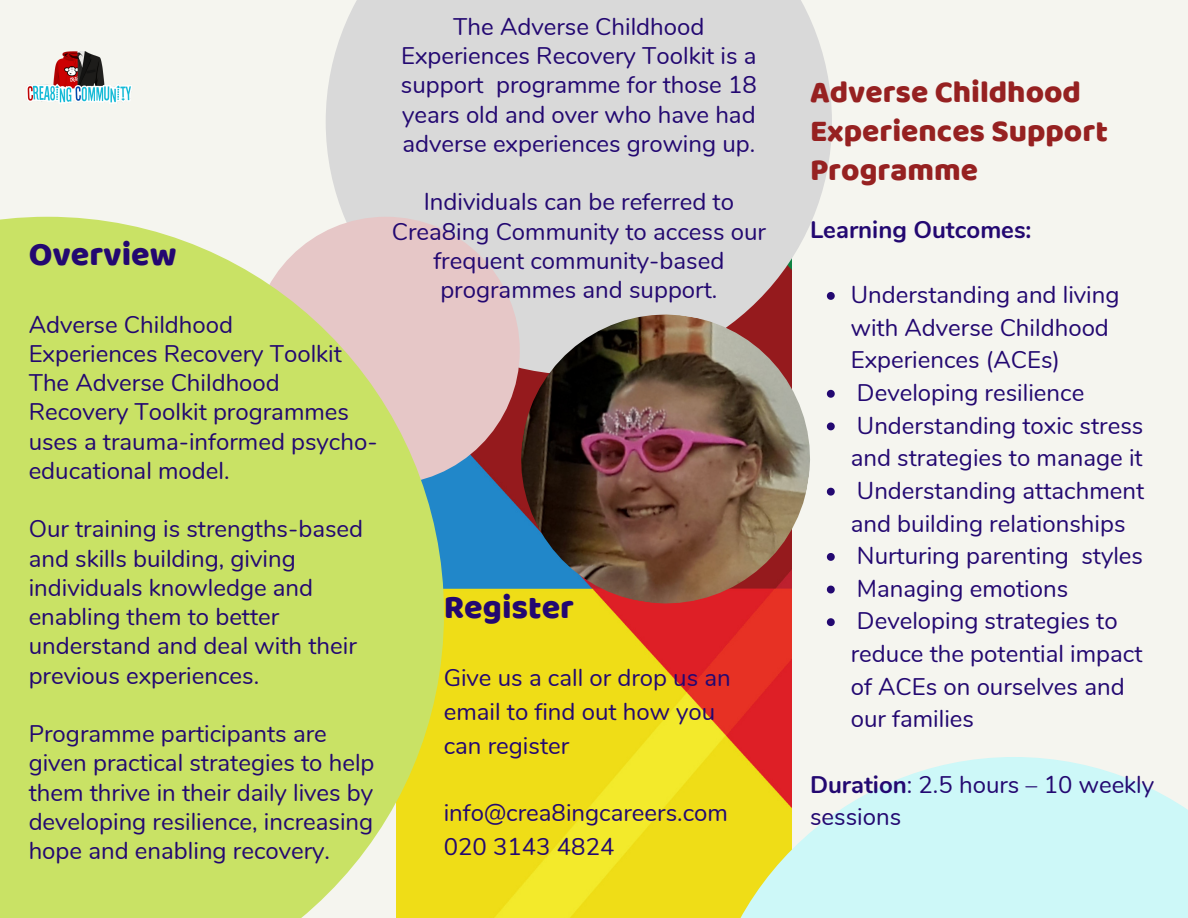
<style>
.page{position:relative;width:1188px;height:918px;background:#f5f5ef}
.page>*{position:absolute;margin:0;border:0;box-sizing:border-box;transform-origin:0 0}
.t1{font:33.75px "Baloo";color:#230871}
.t2{font:31.5px/39.3px "Baloo";color:#962121}
.t3{font:24px/29.2px "Nunito";color:#230871}
.t4{font:700 24px "Nunito";color:#230871}
.s1{font-weight:700}
</style>
<div class="page">
<img style="left:444px;top:403px;width:348px;height:515px">
<div style="left:326px;top:0;width:506px;height:304px;background:#d9d9d9"></div>
<div style="left:252px;top:217px;width:268px;height:268px;background:#e6c7c7;border-radius:50%"></div>
<svg style="left:0;top:217px;width:444px;height:701px;background:#cde070"></svg>
<svg style="left:701px;top:757px;width:487px;height:161px;background:#d7f0d2"></svg>
<img style="left:510px;top:304px;width:300px;height:310px">
<svg style="left:827px;top:292px;width:8px;height:8px"></svg>
<svg style="left:827px;top:390px;width:8px;height:8px"></svg>
<svg style="left:827px;top:422px;width:8px;height:8px"></svg>
<svg style="left:827px;top:488px;width:8px;height:8px"></svg>
<svg style="left:827px;top:553px;width:8px;height:8px"></svg>
<svg style="left:827px;top:586px;width:8px;height:7px"></svg>
<svg style="left:827px;top:618px;width:8px;height:8px"></svg>
<img style="left:27px;top:51px;width:104px;height:53px">
<p class="t1" style="left:29px;top:233px;width:149px">Overview</p>
<p class="t3" style="left:29px;top:310px;width:206px">Adverse Childhood</p>
<p class="t3" style="left:29px;top:339px;width:315px">Experiences Recovery Toolkit</p>
<p class="t3" style="left:29px;top:369px;width:253px">The Adverse Childhood</p>
<p class="t3" style="left:29px;top:398px;width:350px">Recovery Toolkit programmes uses a trauma-informed psycho&shy;educational model.</p>
<p class="t3" style="left:29px;top:515px;width:336px">Our training is strengths-based and skills building, giving individuals knowledge and enabling them to better understand and deal with their previous experiences.</p>
<p class="t3" style="left:29px;top:720px;width:300px">Programme participants are</p>
<p class="t3" style="left:29px;top:749px;width:347px">given practical strategies to help them thrive in their daily lives by</p>
<p class="t3" style="left:29px;top:807px;width:346px">developing resilience, increasing hope and enabling recovery.</p>
<p class="t3" style="left:401px;top:12px;width:358px;text-align:center">The Adverse Childhood<br>Experiences Recovery Toolkit is a support programme for those 18 years old and over who have had adverse experiences growing up.</p>
<p class="t3" style="left:392px;top:188px;width:376px;text-align:center">Individuals can be referred to<br>Crea8ing Community to access our frequent community-based</p>
<p class="t3" style="left:440px;top:276px;width:279px">programmes and support.</p>
<p class="t1" style="left:444px;top:587px;width:132px">Register</p>
<p class="t3" style="left:444px;top:661px;width:289px;line-height:33.8px">Give us a call or drop us an email to find out how you can register</p>
<p class="t3" style="left:444px;top:799px;width:286px">info@crea8ingcareers.com</p>
<p class="t3" style="left:444px;top:832px;width:172px">020 3143 4824</p>
<p class="t2" style="left:810px;top:71px;width:299px">Adverse Childhood<br>Experiences Support<br>Programme</p>
<p class="t4" style="left:810px;top:214px;width:223px">Learning Outcomes:</p>
<p class="t3" style="left:851px;top:279px;width:270px;line-height:32.7px">Understanding and living with Adverse Childhood<br>Experiences (ACEs)</p>
<p class="t3" style="left:857px;top:379px;width:229px">Developing resilience</p>
<p class="t3" style="left:851px;top:409px;width:294px;line-height:32.7px">Understanding toxic stress and strategies to manage it</p>
<p class="t3" style="left:851px;top:475px;width:295px;line-height:32.7px">Understanding attachment and building relationships</p>
<p class="t3" style="left:857px;top:542px;width:288px">Nurturing parenting styles</p>
<p class="t3" style="left:857px;top:574px;width:213px">Managing emotions</p>
<p class="t3" style="left:851px;top:605px;width:293px;line-height:32.7px">Developing strategies to reduce the potential impact of ACEs on ourselves and our families</p>
<p class="t3" style="left:810px;top:768px;width:346px;line-height:32.7px"><span class="s1">Duration</span>: 2.5 hours – 10 weekly sessions</p>
</div>
